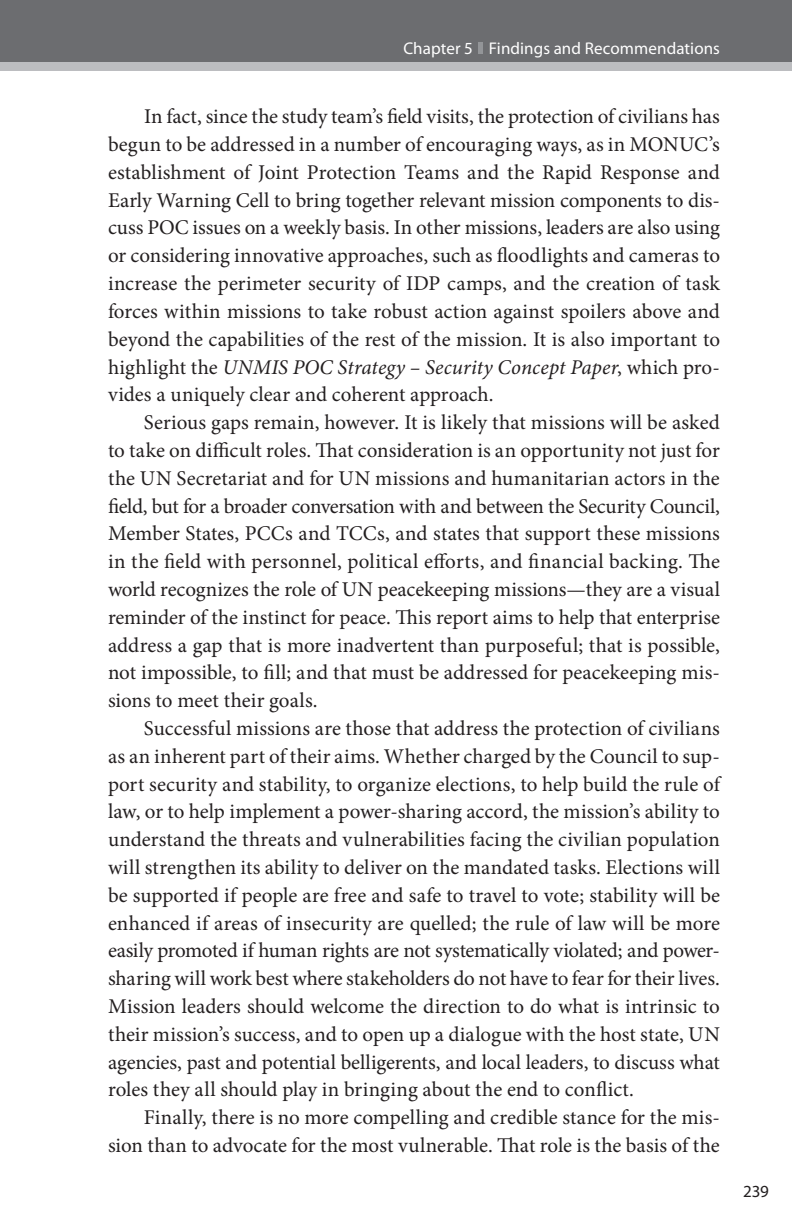
<style>
.page{position:relative;width:792px;height:1224px;background:#fff}
.page>*{position:absolute;margin:0;border:0;box-sizing:border-box;transform-origin:0 0}
.t1{font:21px/27.8px "Minion Pro";color:#231f20;text-align:justify}
.t2{font:17px "Myriad Pro";letter-spacing:.005em;color:#fff}
.t3{font:17px "Myriad Pro";color:#231f20}
.s1{font-style:italic}
</style>
<div class="page">
<div style="left:0;top:0;width:792px;height:67px;background:#6c6d70"></div>
<hr style="left:479px;top:42px;width:4px;height:12px;background:#939598">
<div style="left:0;top:62px;width:792px;height:9px;background:#bcbdc0"></div>
<p class="t2" style="left:403px;top:38px;width:318px">Chapter 5 Findings and Recommendations</p>
<p class="t1" style="left:108px;top:103px;width:614px;text-indent:36px">In fact, since the study team’s field visits, the protection of civilians has begun to be addressed in a number of encouraging ways, as in MONUC’s establishment of Joint Protection Teams and the Rapid Response and Early Warning Cell to bring together relevant mission components to dis&shy;cuss POC issues on a weekly basis. In other missions, leaders are also using or considering innovative approaches, such as floodlights and cameras to increase the perimeter security of IDP camps, and the creation of task forces within missions to take robust action against spoilers above and beyond the capabilities of the rest of the mission. It is also important to highlight the <span class="s1">UNMIS POC Strategy – Security Concept Paper</span>, which pro&shy;vides a uniquely clear and coherent approach.</p>
<p class="t1" style="left:108px;top:409px;width:614px;text-indent:36px">Serious gaps remain, however. It is likely that missions will be asked to take on difficult roles. That consideration is an opportunity not just for the UN Secretariat and for UN missions and humanitarian actors in the field, but for a broader conversation with and between the Security Council, Member States, PCCs and TCCs, and states that support these missions in the field with personnel, political efforts, and financial backing. The world recognizes the role of UN peacekeeping missions—they are a visual reminder of the instinct for peace. This report aims to help that enterprise address a gap that is more inadvertent than purposeful; that is possible, not impossible, to fill; and that must be addressed for peacekeeping mis&shy;sions to meet their goals.</p>
<p class="t1" style="left:108px;top:714px;width:614px;text-indent:36px">Successful missions are those that address the protection of civilians as an inherent part of their aims. Whether charged by the Council to sup&shy;port security and stability, to organize elections, to help build the rule of law, or to help implement a power-sharing accord, the mission’s ability to understand the threats and vulnerabilities facing the civilian population will strengthen its ability to deliver on the mandated tasks. Elections will be supported if people are free and safe to travel to vote; stability will be enhanced if areas of insecurity are quelled; the rule of law will be more easily promoted if human rights are not systematically violated; and power&shy;sharing will work best where stakeholders do not have to fear for their lives.<br>Mission leaders should welcome the direction to do what is intrinsic to their mission’s success, and to open up a dialogue with the host state, UN agencies, past and potential belligerents, and local leaders, to discuss what roles they all should play in bringing about the end to conflict.</p>
<p class="t1" style="left:108px;top:1104px;width:614px;text-align:right">Finally, there is no more compelling and credible stance for the mis&shy;sion than to advocate for the most vulnerable. That role is the basis of the</p>
<p class="t3" style="left:743px;top:1181px;width:27px">239</p>
</div>
